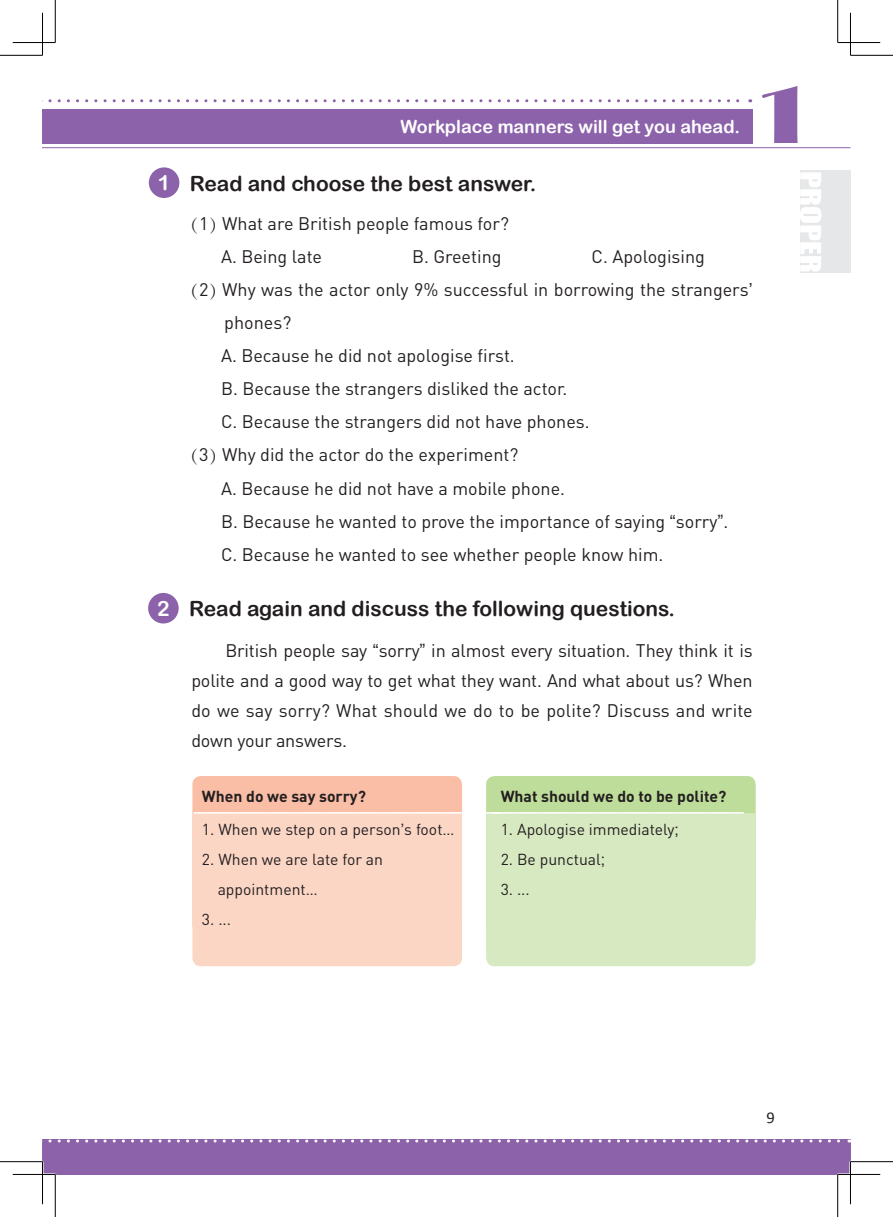
<style>
.page{position:relative;width:893px;height:1217px;background:#fff}
.page>*{position:absolute;margin:0;border:0;box-sizing:border-box;transform-origin:0 0}
.t1{font:78.45px "Broadway BT";color:#8c62aa}
._1{font:21px "Arial Rounded MT Bold";color:#231f20}
.t2{font:21px "Arial Rounded MT Bold";color:#fff}
.插图缩进{font:18px/33px "DINOT";color:#231f20}
.颜色框内文{font:18px/30px "DINOT";letter-spacing:.005em;color:#231f20;text-align:justify}
.t3{font:18px "Arial Rounded MT Bold";color:#fff}
.t4{font:16.5px "Calibri";color:#231f20}
._1-2{font:15.75px "DINOT";color:#231f20}
._1-3{font:700 15.75px "DINOT";color:#231f20}
.s1{font-family:"Adobe Song Std";font-weight:300}
.s2{font-family:"Arial"}
</style>
<div class="page">
<div style="left:149px;top:167px;width:30px;height:31px;background:#8c62aa;border-radius:50%"></div>
<svg style="left:192px;top:776px;width:564px;height:190px;background:#e8ddbf"></svg>
<div style="left:148px;top:592px;width:31px;height:31px;background:#8c62aa;border-radius:50%"></div>
<div style="left:43px;top:109px;width:709px;height:35px;background:#8c62aa"></div>
<hr style="left:43px;top:147px;width:807px;height:1px;background:#8c62aa">
<svg style="left:48px;top:99px;width:703px;height:3px"></svg>
<div style="left:43px;top:1138px;width:807px;height:36px;background:#8c62aa"></div>
<svg style="left:48px;top:1139px;width:802px;height:3px"></svg>
<div style="left:800px;top:170px;width:50px;height:103px;background:#e6e7e9"></div>
<svg style="left:800px;top:172px;width:22px;height:99px"></svg>
<hr style="left:13px;top:1172px;width:42px;height:3px;background:#fff">
<hr style="left:838px;top:1172px;width:42px;height:3px;background:#fff">
<hr style="left:41px;top:1161px;width:3px;height:42px;background:#fff">
<hr style="left:849px;top:1161px;width:2px;height:42px;background:#fff">
<hr style="left:0;top:55px;width:43px;height:1px;background:#000">
<hr style="left:850px;top:55px;width:43px;height:1px;background:#000">
<hr style="left:0;top:1161px;width:43px;height:1px;background:#000">
<hr style="left:850px;top:1161px;width:43px;height:1px;background:#000">
<hr style="left:55px;top:0;width:1px;height:43px;background:#000">
<hr style="left:55px;top:1174px;width:1px;height:42px;background:#000">
<hr style="left:837px;top:0;width:1px;height:43px;background:#000">
<hr style="left:837px;top:1174px;width:1px;height:42px;background:#000">
<hr style="left:13px;top:42px;width:42px;height:1px;background:#000">
<hr style="left:838px;top:42px;width:42px;height:1px;background:#000">
<hr style="left:13px;top:1173px;width:42px;height:1px;background:#000">
<hr style="left:838px;top:1173px;width:42px;height:1px;background:#000">
<hr style="left:42px;top:13px;width:1px;height:42px;background:#000">
<hr style="left:42px;top:1161px;width:1px;height:42px;background:#000">
<hr style="left:850px;top:13px;width:1px;height:42px;background:#000">
<hr style="left:850px;top:1161px;width:1px;height:42px;background:#000">
<p class="t3" style="left:400px;top:115px;width:341px">Workplace manners will get you ahead.</p>
<h1 class="t1" style="left:757px;top:67px;width:56px">1</h1>
<p class="t2" style="left:158px;top:170px;width:14px">1</p>
<p class="_1" style="left:190px;top:171px;width:348px">Read and choose the best answer.</p>
<p class="插图缩进" style="left:181px;top:206px;width:329px"><span class="s1">（</span>1<span class="s1">）</span>What are British people famous for?</p>
<p class="插图缩进" style="left:221px;top:239px;width:485px">A. Being late<span class="s1">　　　　　</span>B. Greeting<span class="s1">　　　　　</span>C. Apologising</p>
<p class="插图缩进" style="left:224px;top:272px;width:530px;text-indent:-43px"><span class="s1">（</span>2<span class="s1">）</span>Why was the actor only 9% successful in borrowing the strangers<span class="s2">’ </span>phones?</p>
<p class="插图缩进" style="left:221px;top:338px;width:295px">A. Because he did not apologise first.</p>
<p class="插图缩进" style="left:221px;top:371px;width:348px">B. Because the strangers disliked the actor.</p>
<p class="插图缩进" style="left:221px;top:404px;width:370px">C. Because the strangers did not have phones.</p>
<p class="插图缩进" style="left:181px;top:437px;width:339px"><span class="s1">（</span>3<span class="s1">）</span>Why did the actor do the experiment?</p>
<p class="插图缩进" style="left:221px;top:470px;width:345px">A. Because he did not have a mobile phone.</p>
<p class="插图缩进" style="left:221px;top:503px;width:509px">B. Because he wanted to prove the importance of saying <span class="s2">“</span>sorry<span class="s2">”</span>.</p>
<p class="插图缩进" style="left:221px;top:536px;width:444px">C. Because he wanted to see whether people know him.</p>
<p class="t2" style="left:157px;top:595px;width:14px">2</p>
<p class="_1" style="left:189px;top:596px;width:487px">Read again and discuss the following questions.</p>
<p class="颜色框内文" style="left:191px;top:634px;width:563px;text-indent:34px">British people say <span class="s2">“</span>sorry<span class="s2">”</span> in almost every situation. They think it is polite and a good way to get what they want. And what about us? When do we say sorry? What should we do to be polite? Discuss and write down your answers.</p>
<p class="_1-3" style="left:202px;top:785px;width:165px">When do we say sorry?</p>
<p class="_1-2" style="left:202px;top:818px;width:254px">1. When we step on a person<span class="s2">’</span>s foot…</p>
<p class="_1-2" style="left:202px;top:848px;width:183px">2. When we are late for an</p>
<p class="_1-2" style="left:218px;top:878px;width:102px">appointment…</p>
<p class="_1-2" style="left:202px;top:908px;width:31px">3. ...</p>
<p class="_1-3" style="left:501px;top:785px;width:227px">What should we do to be polite?</p>
<p class="_1-2" style="left:501px;top:818px;width:180px">1. Apologise immediately<span class="s2">;</span></p>
<p class="_1-2" style="left:501px;top:848px;width:106px">2. Be punctual<span class="s2">;</span></p>
<p class="_1-2" style="left:501px;top:878px;width:31px">3. ...</p>
<p class="t4" style="left:766px;top:1106px;width:10px">9</p>
</div>
